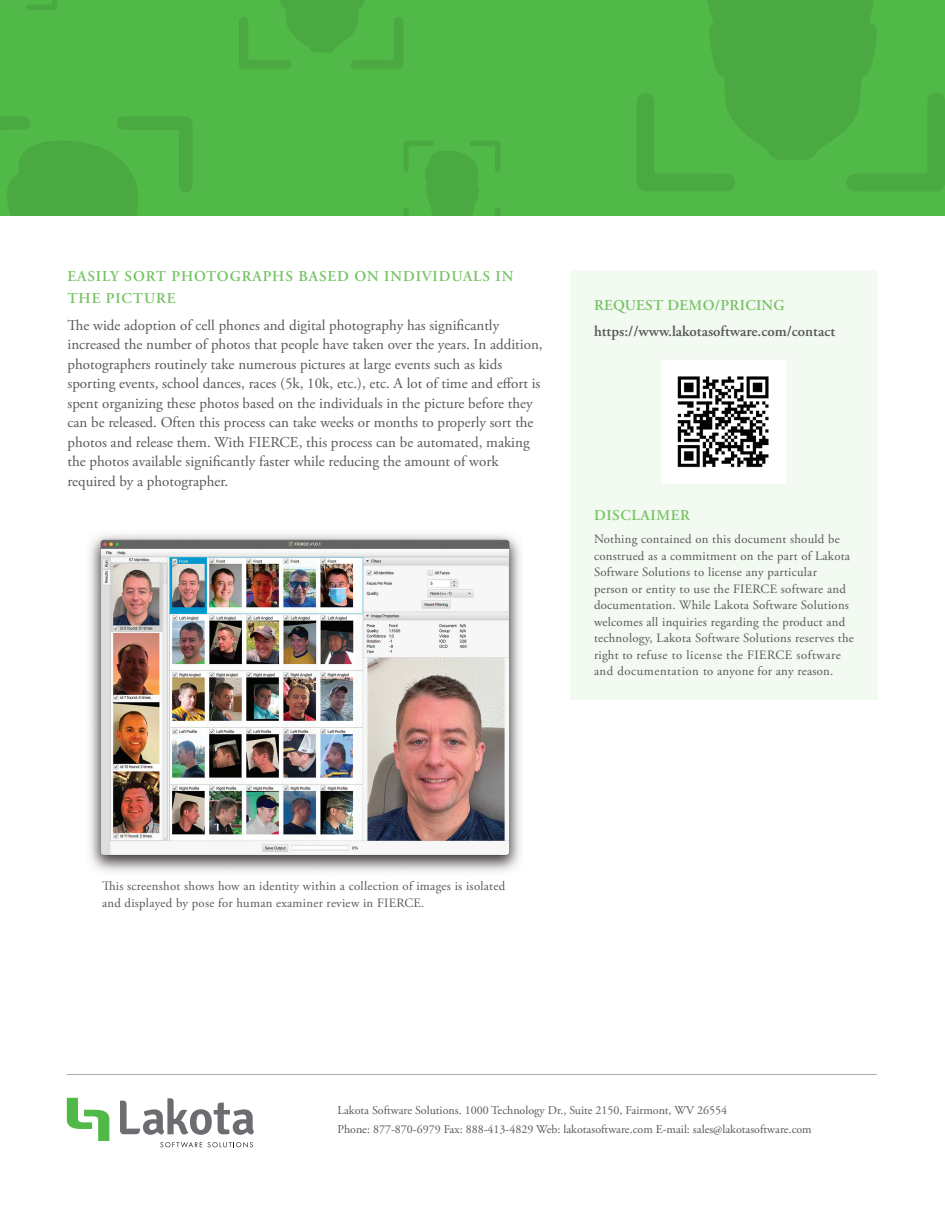
<style>
.page{position:relative;width:945px;height:1215px;background:#fff}
.page>*{position:absolute;margin:0;border:0;box-sizing:border-box;transform-origin:0 0}
.t1{font:15px/19.5px "Adobe Garamond Pro";color:#57585a}
.t2{font:600 15px/22.5px "Adobe Garamond Pro";letter-spacing:.06em;color:#78c366}
.t3{font:600 15px "Adobe Garamond Pro";color:#57585a}
.t4{font:600 15px "Adobe Garamond Pro";letter-spacing:.02em;color:#78c366}
.t5{font:600 15px "Adobe Garamond Pro";letter-spacing:.04em;color:#78c366}
.t6{font:12.75px/16.5px "Adobe Garamond Pro";letter-spacing:.02em;color:#57585a}
.t7{font:12px/19.2px "Adobe Garamond Pro";color:#57585a}
</style>
<div class="page">
<div style="left:570px;top:270px;width:307px;height:429px;background:#f3faf2"></div>
<img style="left:89px;top:534px;width:432px;height:338px">
<hr style="left:67px;top:1074px;width:810px;height:1px;background:#a8a9ad">
<svg style="left:120px;top:1098px;width:134px;height:37px"></svg>
<svg style="left:160px;top:1142px;width:93px;height:6px"></svg>
<svg style="left:67px;top:1098px;width:42px;height:43px"></svg>
<div style="left:0;top:0;width:945px;height:215px;background:linear-gradient(to right,#50b747,#4fb346)"></div>
<img style="left:662px;top:360px;width:123px;height:124px">
<p class="t2" style="left:68px;top:265px;width:448px">EASILY SORT PHOTOGRAPHS BASED ON INDIVIDUALS IN<br>THE PICTURE</p>
<p class="t1" style="left:68px;top:316px;width:477px">The wide adoption of cell phones and digital photography has significantly increased the number of photos that people have taken over the years. In addition, photographers routinely take numerous pictures at large events such as kids sporting events, school dances, races (5k, 10k, etc.), etc. A lot of time and effort is spent organizing these photos based on the individuals in the picture before they can be released. Often this process can take weeks or months to properly sort the photos and release them. With FIERCE, this process can be automated, making the photos available significantly faster while reducing the amount of work required by a photographer.</p>
<p class="t4" style="left:594px;top:297px;width:192px">REQUEST DEMO/PRICING</p>
<p class="t3" style="left:594px;top:323px;width:243px">https://www.lakotasoftware.com/contact</p>
<p class="t5" style="left:594px;top:507px;width:98px">DISCLAIMER</p>
<p class="t6" style="left:594px;top:532px;width:261px">Nothing contained on this document should be construed as a commitment on the part of Lakota Software Solutions to license any particular person or entity to use the FIERCE software and documentation. While Lakota Software Solutions welcomes all inquiries regarding the product and technology, Lakota Software Solutions reserves the right to refuse to license the FIERCE software and documentation to anyone for any reason.</p>
<p class="t6" style="left:102px;top:879px;width:405px">This screenshot shows how an identity within a collection of images is isolated and displayed by pose for human examiner review in FIERCE.</p>
<p class="t7" style="left:338px;top:1101px;width:476px">Lakota Software Solutions. 1000 Technology Dr., Suite 2150, Fairmont, WV 26554<br>Phone: 877-870-6979 Fax: 888-413-4829 Web: lakotasoftware.com E-mail: sales@lakotasoftware.com</p>
</div>
